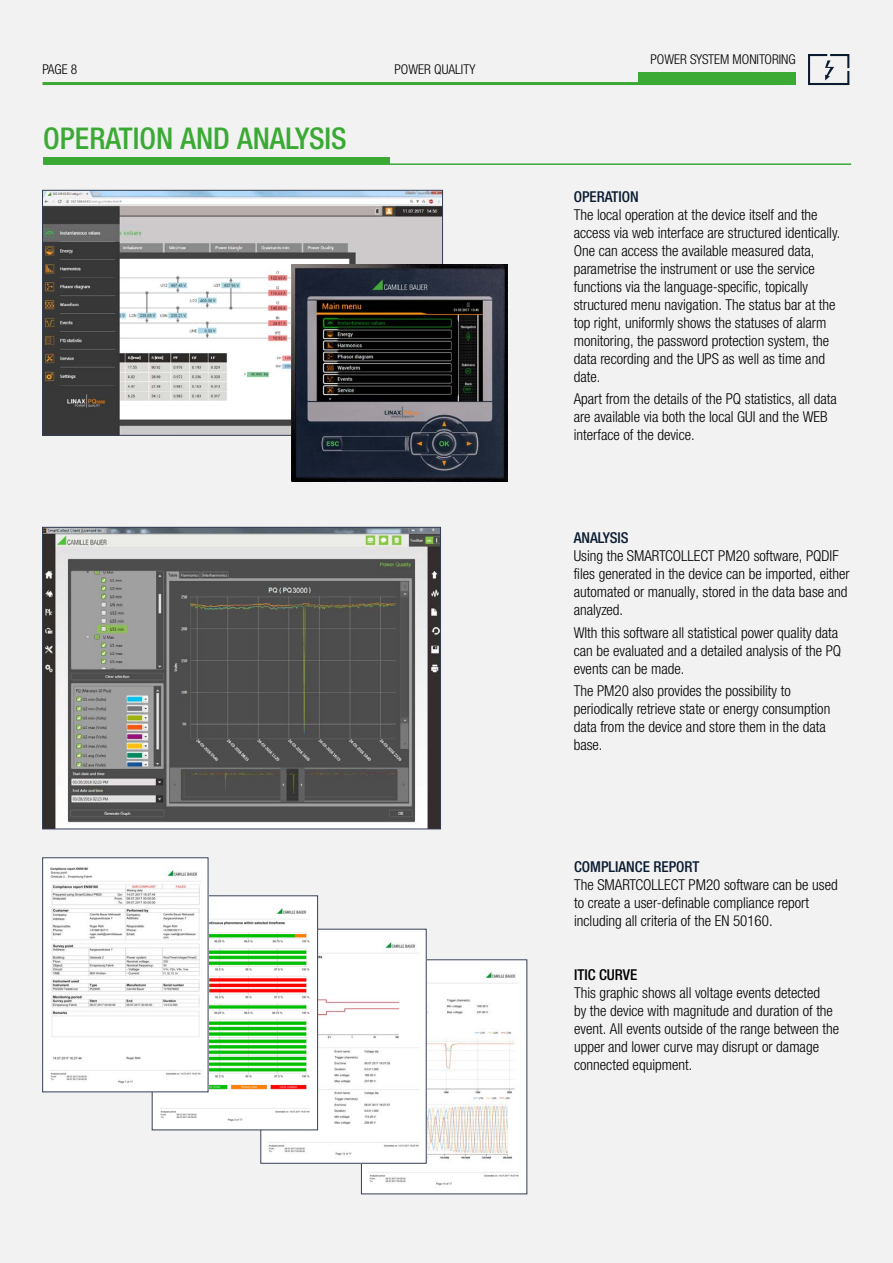
<style>
.page{position:relative;width:893px;height:1263px;background:#f2f2f2}
.page>*{position:absolute;margin:0;border:0;box-sizing:border-box;transform-origin:0 0}
.t1{font:500 condensed 30px "Helvetica Neue LTW1 G";color:#3aaa35}
.t2{font:300 condensed 15px/18px "Helvetica Neue LTW1 G";color:#000}
.t3{font:500 condensed 15px "Helvetica Neue LTW1 G";color:#0b1b30}
.t4{font:500 condensed 15px "Helvetica Neue LTW1 G";color:#000}
.t5{font:300 condensed 13.5px "Helvetica Neue LTW1 G";color:#000}
</style>
<div class="page">
<hr style="left:43px;top:82px;width:738px;height:3px;background:#3aaa35">
<div style="left:638px;top:72px;width:158px;height:13px;background:#3aaa35"></div>
<svg style="left:808px;top:54px;width:41px;height:31px"></svg>
<div style="left:43px;top:157px;width:347px;height:7px;background:#3aaa35"></div>
<hr style="left:43px;top:163px;width:808px;height:2px;background:#3aaa35">
<img style="left:44px;top:192px;width:397px;height:241px">
<img style="left:44px;top:529px;width:395px;height:298px">
<div style="left:42px;top:527px;width:399px;height:302px;border:1px solid #363e54"></div>
<img style="left:292px;top:265px;width:215px;height:216px">
<img style="left:363px;top:961px;width:162px;height:231px">
<img style="left:263px;top:931px;width:161px;height:230px">
<img style="left:154px;top:897px;width:162px;height:231px">
<div style="left:152px;top:895px;width:166px;height:235px;border:1px solid #363e54"></div>
<img style="left:44px;top:859px;width:162px;height:231px">
<div style="left:42px;top:857px;width:166px;height:235px;border:1px solid #363e54"></div>
<p class="t5" style="left:43px;top:62px;width:36px">PAGE 8</p>
<h1 class="t1" style="left:43px;top:120px;width:305px">OPERATION AND ANALYSIS</h1>
<p class="t5" style="left:394px;top:62px;width:82px">POWER QUALITY</p>
<p class="t5" style="left:650px;top:51px;width:147px">POWER SYSTEM MONITORING</p>
<p class="t3" style="left:574px;top:188px;width:67px">OPERATION</p>
<p class="t2" style="left:574px;top:206px;width:268px">The local operation at the device itself and the access via web interface are structured identically.<br>One can access the available measured data, parametrise the instrument or use the service functions via the language-specific, topically structured menu navigation. The status bar at the top right, uniformly shows the statuses of alarm monitoring, the password protection system, the data recording and the UPS as well as time and date.</p>
<p class="t2" style="left:574px;top:390px;width:265px">Apart from the details of the PQ statistics, all data are available via both the local GUI and the WEB interface of the device.</p>
<p class="t3" style="left:574px;top:529px;width:56px">ANALYSIS</p>
<p class="t2" style="left:574px;top:547px;width:277px">Using the SMARTCOLLECT PM20 software, PQDIF files generated in the device can be imported, either automated or manually, stored in the data base and analyzed.</p>
<p class="t2" style="left:574px;top:623px;width:269px">WIth this software all statistical power quality data can be evaluated and a detailed analysis of the PQ events can be made.</p>
<p class="t2" style="left:574px;top:682px;width:258px">The PM20 also provides the possibility to periodically retrieve state or energy consumption data from the device and store them in the data base.</p>
<p class="t3" style="left:574px;top:858px;width:127px">COMPLIANCE REPORT</p>
<p class="t2" style="left:574px;top:876px;width:265px">The SMARTCOLLECT PM20 software can be used to create a user-definable compliance report including all criteria of the EN 50160.</p>
<p class="t4" style="left:574px;top:966px;width:65px">ITIC CURVE</p>
<p class="t2" style="left:574px;top:984px;width:267px">This graphic shows all voltage events detected<br>by the device with magnitude and duration of the event. All events outside of the range between the upper and lower curve may disrupt or damage connected equipment.</p>
</div>
